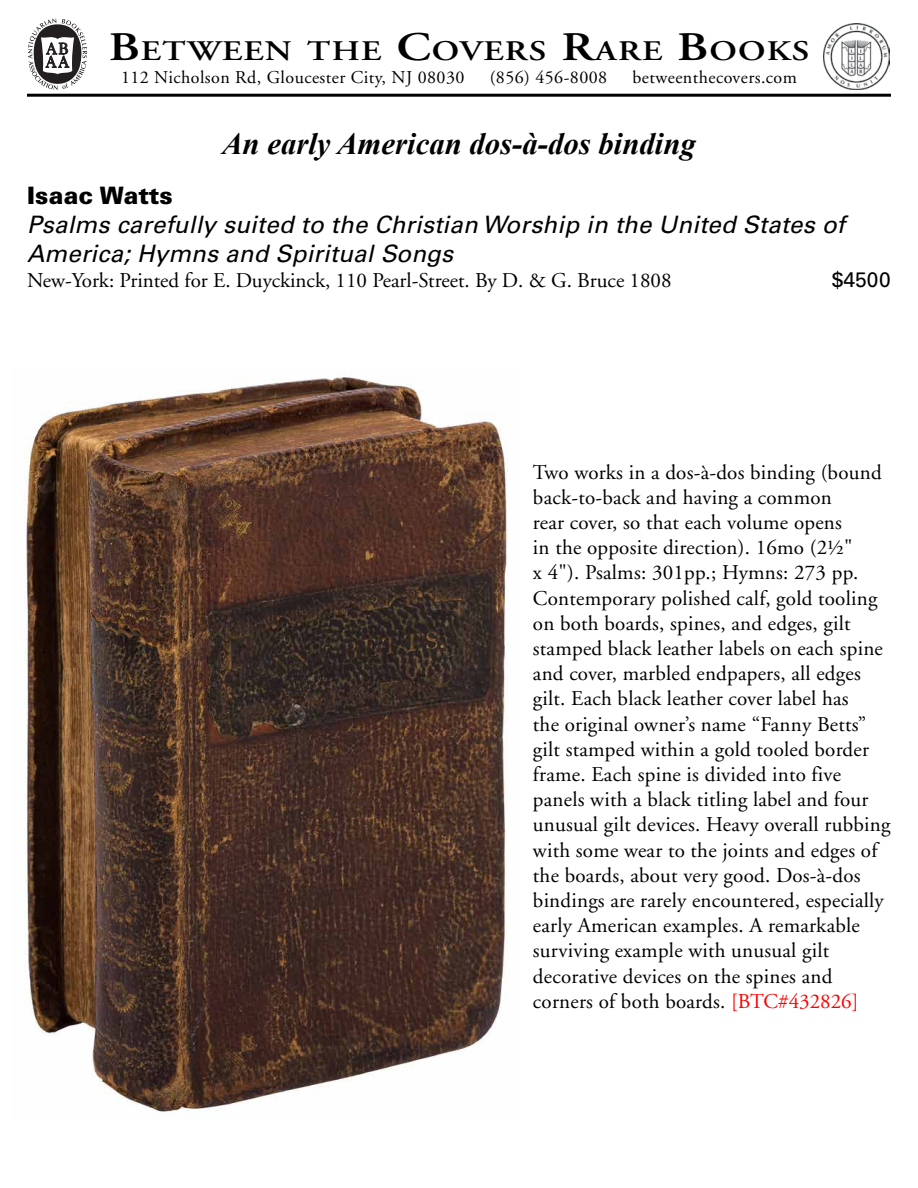
<style>
.page{position:relative;width:918px;height:1188px;background:#fff}
.page>*{position:absolute;margin:0;border:0;box-sizing:border-box;transform-origin:0 0}
.t1{font:italic 700 30.75px "Times New Roman";color:#000}
.t2{font:600 28.35px "Adobe Garamond";letter-spacing:.035em;color:#000;scale:1.22 1}
.t3{font:italic 24px/28.8px "Univers";letter-spacing:.01em;color:#000}
.t4{font:900 24px "Univers";letter-spacing:.01em;color:#000}
.t5{font:21px/25.2px "Adobe Garamond";letter-spacing:.01em;color:#000}
.t6{font:21px "Univers";color:#000}
.t7{font:18px "Adobe Garamond";letter-spacing:.025em;color:#000}
.s1{font-size:40.5px}
.s2{color:#f00}
</style>
<div class="page">
<img style="left:824px;top:24px;width:66px;height:66px">
<svg style="left:28px;top:18px;width:59px;height:72px"></svg>
<hr style="left:27px;top:94px;width:864px;height:3px;background:#000">
<img style="left:24px;top:373px;width:484px;height:743px">
<h2 class="t2" style="left:109px;top:35px;width:576px"><span class="s1">B</span>ETWEEN THE <span class="s1">C</span>OVERS <span class="s1">R</span>ARE <span class="s1">B</span>OOKS</h2>
<p class="t7" style="left:121px;top:67px;width:345px">112 Nicholson Rd, Gloucester City, NJ 08030</p>
<p class="t7" style="left:490px;top:67px;width:119px">(856) 456-8008</p>
<p class="t7" style="left:633px;top:67px;width:166px">betweenthecovers.com</p>
<h1 class="t1" style="left:222px;top:122px;width:475px">An early American dos-à-dos binding</h1>
<p class="t4" style="left:27px;top:180px;width:147px">Isaac Watts</p>
<p class="t3" style="left:27px;top:210px;width:819px">Psalms carefully suited to the Christian Worship in the United States of<br>America; Hymns and Spiritual Songs</p>
<p class="t5" style="left:27px;top:268px;width:646px">New-York: Printed for E. Duyckinck, 110 Pearl-Street. By D. &amp; G. Bruce 1808</p>
<p class="t6" style="left:832px;top:267px;width:61px">$4500</p>
<p class="t5" style="left:533px;top:460px;width:359px">Two works in a dos-à-dos binding (bound back-to-back and having a common<br>rear cover, so that each volume opens<br>in the opposite direction). 16mo (2½"<br>x 4"). Psalms: 301pp.; Hymns: 273 pp.<br>Contemporary polished calf, gold tooling on both boards, spines, and edges, gilt stamped black leather labels on each spine and cover, marbled endpapers, all edges gilt. Each black leather cover label has<br>the original owner’s name “Fanny Betts” gilt stamped within a gold tooled border frame. Each spine is divided into five panels with a black titling label and four unusual gilt devices. Heavy overall rubbing with some wear to the joints and edges of the boards, about very good. Dos-à-dos bindings are rarely encountered, especially early American examples. A remarkable surviving example with unusual gilt decorative devices on the spines and corners of both boards. <span class="s2">[BTC#432826]</span></p>
</div>
